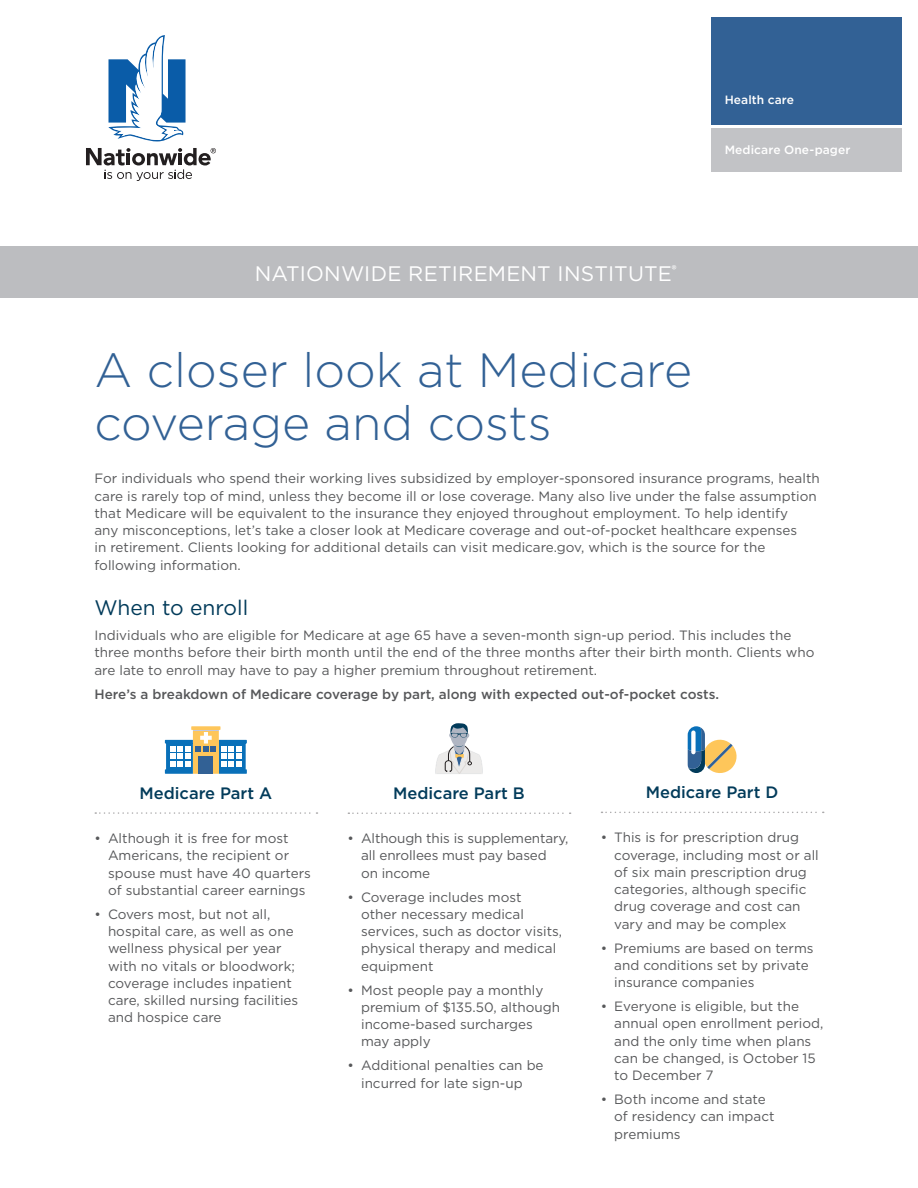
<style>
.page{position:relative;width:918px;height:1188px;background:#fff}
.page>*{position:absolute;margin:0;border:0;box-sizing:border-box;transform-origin:0 0}
.headline{font:300 48px/52.5px "Gotham";color:#326195}
.t1{font:21px "Gotham";letter-spacing:.01em;color:#fff}
.subhead{font:21px "Gotham";color:#023b5a}
.subhead-2{font:500 16.5px "Gotham";color:#023b5a}
.copy{font:13.5px/17.2px "Gotham";color:#57585a}
.copy-2{font:500 13.5px "Gotham";color:#57585a}
.t2{font:500 12px "Gotham";letter-spacing:.01em;color:#fff}
</style>
<div class="page">
<svg style="left:108px;top:35px;width:78px;height:106px"></svg>
<svg style="left:86px;top:148px;width:130px;height:33px"></svg>
<div style="left:712px;top:128px;width:190px;height:44px;background:#bcbdc0"></div>
<div style="left:712px;top:17px;width:190px;height:108px;background:#326195"></div>
<div style="left:0;top:246px;width:918px;height:52px;background:#bcbdc0"></div>
<svg style="left:95px;top:812px;width:222px;height:2px"></svg>
<svg style="left:165px;top:726px;width:82px;height:48px"></svg>
<svg style="left:348px;top:812px;width:223px;height:2px"></svg>
<svg style="left:435px;top:723px;width:48px;height:51px"></svg>
<svg style="left:602px;top:812px;width:222px;height:1px"></svg>
<svg style="left:688px;top:726px;width:49px;height:47px"></svg>
<div style="left:691px;top:731px;width:5px;height:23px;background:#fff;border-radius:2px"></div>
<p class="t2" style="left:725px;top:92px;width:71px">Health care</p>
<p class="t1" style="left:255px;top:260px;width:424px">NATIONWIDE RETIREMENT INSTITUTE<sup>®</sup></p>
<p class="t2" style="left:725px;top:142px;width:127px">Medicare One-pager</p>
<p class="headline" style="left:94px;top:343px;width:599px">A closer look at Medicare coverage and costs</p>
<p class="copy" style="left:94px;top:470px;width:727px">For individuals who spend their working lives subsidized by employer-sponsored insurance programs, health care is rarely top of mind, unless they become ill or lose coverage. Many also live under the false assumption that Medicare will be equivalent to the insurance they enjoyed throughout employment. To help identify<br>any misconceptions, let’s take a closer look at Medicare coverage and out-of-pocket healthcare expenses<br>in retirement. Clients looking for additional details can visit medicare.gov, which is the source for the following information.</p>
<p class="subhead" style="left:94px;top:595px;width:155px">When to enroll</p>
<p class="copy" style="left:94px;top:626px;width:722px;line-height:17.7px">Individuals who are eligible for Medicare at age 65 have a seven-month sign-up period. This includes the three months before their birth month until the end of the three months after their birth month. Clients who are late to enroll may have to pay a higher premium throughout retirement.</p>
<p class="copy-2" style="left:94px;top:686px;width:626px">Here’s a breakdown of Medicare coverage by part, along with expected out-of-pocket costs.</p>
<p class="subhead-2" style="left:140px;top:782px;width:134px">Medicare Part A</p>
<p class="copy" style="left:108px;top:829px;width:204px;text-indent:-14px">• Although it is free for most<br>Americans, the recipient or spouse must have 40 quarters of substantial career earnings</p>
<p class="copy" style="left:108px;top:905px;width:192px;text-indent:-14px">• Covers most, but not all, hospital care, as well as one wellness physical per year with no vitals or bloodwork; coverage includes inpatient care, skilled nursing facilities and hospice care</p>
<p class="subhead-2" style="left:393px;top:782px;width:133px">Medicare Part B</p>
<p class="copy" style="left:361px;top:830px;width:209px;text-indent:-14px">• Although this is supplementary, all enrollees must pay based<br>on income</p>
<p class="copy" style="left:361px;top:888px;width:203px;text-indent:-14px">• Coverage includes most<br>other necessary medical services, such as doctor visits, physical therapy and medical equipment</p>
<p class="copy" style="left:361px;top:981px;width:201px;text-indent:-14px">• Most people pay a monthly premium of $135.50, although income-based surcharges may apply</p>
<p class="copy" style="left:348px;top:1057px;width:198px;text-align:center">• Additional penalties can be incurred for late sign-up</p>
<p class="subhead-2" style="left:646px;top:781px;width:134px">Medicare Part D</p>
<p class="copy" style="left:614px;top:829px;width:206px;text-indent:-14px">• This is for prescription drug coverage, including most or all of six main prescription drug categories, although specific drug coverage and cost can vary and may be complex</p>
<p class="copy" style="left:614px;top:939px;width:201px;text-indent:-14px">• Premiums are based on terms and conditions set by private insurance companies</p>
<p class="copy" style="left:614px;top:997px;width:211px;text-indent:-14px">• Everyone is eligible, but the annual open enrollment period, and the only time when plans can be changed, is October 15 to December 7</p>
<p class="copy" style="left:614px;top:1090px;width:162px;text-indent:-14px">• Both income and state of residency can impact premiums</p>
</div>
